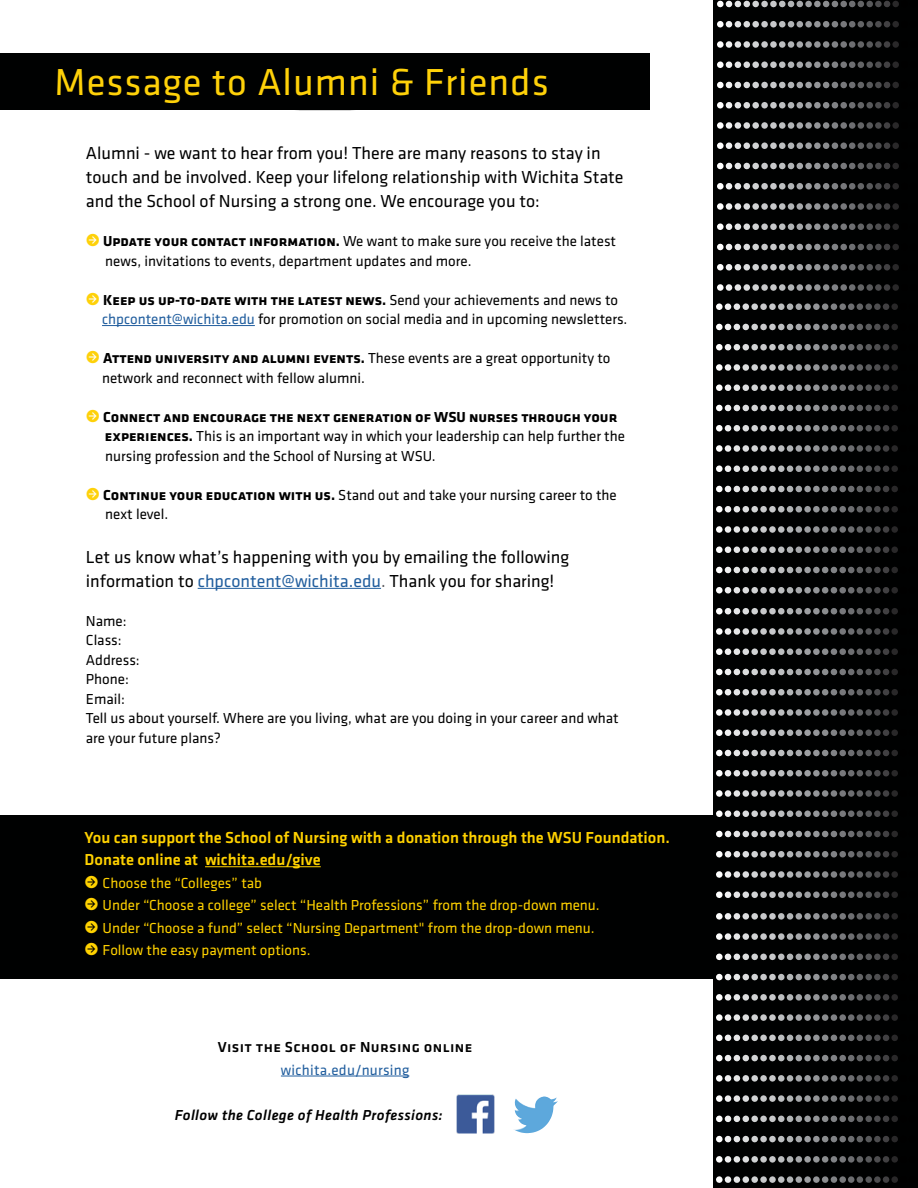
<style>
.page{position:relative;width:918px;height:1188px;background:#fff}
.page>*{position:absolute;margin:0;border:0;box-sizing:border-box;transform-origin:0 0}
.t1{font:39px "Klavika";letter-spacing:.025em;color:#fed109}
.t2{font:18px/24px "Klavika";color:#000101}
.t3{font:500 16.5px/22.5px "Klavika";color:#ffd200}
.t4{font:15px/19.5px "Klavika";color:#000}
.t5{font:15px "Klavika";color:#ffd200}
.t6{font:italic 500 15px "Klavika";letter-spacing:.025em;color:#000}
.t7{font:500 15px "Klavika";letter-spacing:.025em;color:#000101}
.t8{font:15px "Klavika";letter-spacing:.015em;color:#215e9e}
.s1{font-size:18px;color:#fed109}
.s2{font-weight:700}
.s3{color:#215e9e}
.s4{color:#5d5d60}
.s5{font-size:18px}
</style>
<div class="page">
<svg style="left:714px;top:0;width:204px;height:1188px;background:#161717"></svg>
<hr style="left:102px;top:325px;width:153px;height:1px;background:#215e9e">
<hr style="left:198px;top:588px;width:183px;height:1px;background:#215e9e">
<div style="left:0;top:54px;width:650px;height:56px;background:#000101"></div>
<div style="left:0;top:815px;width:770px;height:163px;background:#000101"></div>
<hr style="left:205px;top:866px;width:116px;height:1px;background:#ffd200">
<svg style="left:717px;top:4px;width:201px;height:284px;background:#1a1b1c"></svg>
<svg style="left:716px;top:307px;width:202px;height:283px;background:#1a1b1b"></svg>
<svg style="left:716px;top:611px;width:202px;height:284px;background:#1a1b1b"></svg>
<svg style="left:716px;top:916px;width:202px;height:272px;background:#1a1b1b"></svg>
<hr style="left:281px;top:1076px;width:128px;height:1px;background:#215e9e">
<img style="left:457px;top:1095px;width:38px;height:38px">
<img style="left:514px;top:1097px;width:44px;height:36px">
<h1 class="t1" style="left:55px;top:57px;width:496px">Message to Alumni &amp; Friends</h1>
<p class="t2" style="left:86px;top:141px;width:539px">Alumni - we want to hear from you! There are many reasons to stay in touch and be involved. Keep your lifelong relationship with Wichita State and the School of Nursing a strong one. We encourage you to:</p>
<p class="t4" style="left:105px;top:231px;width:512px;text-indent:-19px"><span class="s1">•</span> <span class="s2">Update your contact information.</span> We want to make sure you receive the latest news, invitations to events, department updates and more.</p>
<p class="t4" style="left:102px;top:289px;width:527px;text-indent:-16px"><span class="s1">•</span> <span class="s2">Keep us up-to-date with the latest news.</span> Send your achievements and news to <span class="s3">chpcontent@wichita.edu</span> for promotion on social media and in upcoming newsletters.</p>
<p class="t4" style="left:102px;top:348px;width:510px;text-indent:-16px"><span class="s1">•</span> <span class="s2">Attend university and alumni events.</span> These events are a great opportunity to network and reconnect with fellow alumni.</p>
<p class="t4" style="left:105px;top:406px;width:522px;text-indent:-19px"><span class="s1">•</span> <span class="s2">Connect and encourage the next generation of WSU nurses through your experiences.</span> This is an important way in which your leadership can help further the nursing profession and the School of Nursing at WSU.</p>
<p class="t4" style="left:105px;top:484px;width:513px;text-indent:-19px"><span class="s1">•</span> <span class="s2">Continue your education with us.</span> Stand out and take your nursing career to the next level.</p>
<p class="t2" style="left:86px;top:544px;width:485px">Let us know what’s happening with you by emailing the following information to <span class="s3">chpcontent@wichita.edu</span><span class="s4">.</span> Thank you for sharing!</p>
<p class="t4" style="left:86px;top:610px;width:534px">Name:<br>Class:<br>Address:<br>Phone:<br>Email:<br>Tell us about yourself. Where are you living, what are you doing in your career and what are your future plans?</p>
<p class="t3" style="left:85px;top:825px;width:587px">You can support the School of Nursing with a donation through the WSU Foundation.<br>Donate online at wichita.edu/give</p>
<p class="t5" style="left:85px;top:873px;width:179px"><span class="s5">•</span> Choose the “Colleges” tab</p>
<p class="t5" style="left:85px;top:895px;width:517px"><span class="s5">•</span> Under “Choose a college” select “Health Professions” from the drop-down menu.</p>
<p class="t5" style="left:85px;top:918px;width:512px"><span class="s5">•</span> Under “Choose a fund” select “Nursing Department" from the drop-down menu.</p>
<p class="t5" style="left:85px;top:940px;width:227px"><span class="s5">•</span> Follow the easy payment options.</p>
<p class="t7" style="left:218px;top:1037px;width:256px">Visit the School of Nursing online</p>
<p class="t8" style="left:281px;top:1060px;width:130px">wichita.edu/nursing</p>
<p class="t6" style="left:175px;top:1105px;width:270px">Follow the College of Health Professions:</p>
</div>
